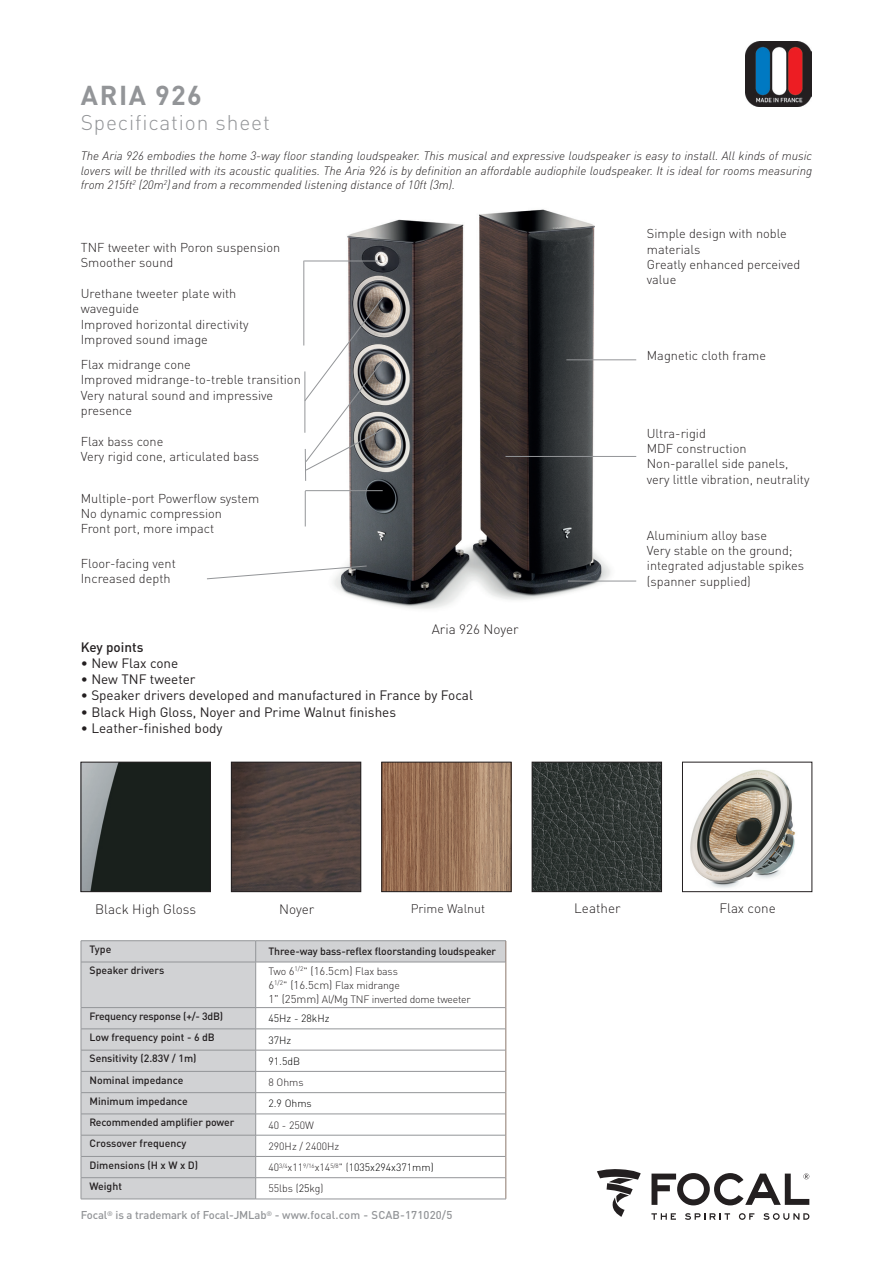
<style>
.page{position:relative;width:893px;height:1263px;background:#fff}
.page>*{position:absolute;margin:0;border:0;box-sizing:border-box;transform-origin:0 0}
.t1{font:700 27px "DINOT";letter-spacing:.06em;color:#939598}
.t2{font:300 21px "DINOT";letter-spacing:.04em;color:#939598}
.t3{font:13.5px "DINOT";color:#231f20}
.t4{font:300 13.5px "DINOT";color:#231f20}
.t5{font:500 13.5px "DINOT";color:#231f20}
.t6{font:300 12.75px/15.3px "DINOT";color:#231f20}
.t7{font:300 12.45px "DINOT";color:#231f20}
.t8{font:italic 300 12px/14.4px "DINOT";color:#231f20;text-align:justify}
.Normal_e{font:500 11.25px "DINOT";letter-spacing:-.015em;color:#939598}
.t9{font:500 10.5px "DINOT";letter-spacing:-.005em;color:#231f20}
.t10{font:300 10.5px "DINOT";letter-spacing:-.01em;color:#231f20}
.t11{font:300 10.5px "DINOT";color:#010101}
.s1{font-size:11.25px}
.s2{color:#231f20}
.s3{color:#010101}
</style>
<div class="page">
<img style="left:303px;top:209px;width:334px;height:400px">
<svg style="left:651px;top:1173px;width:158px;height:32px"></svg>
<svg style="left:651px;top:1213px;width:25px;height:7px"></svg>
<svg style="left:685px;top:1213px;width:45px;height:7px"></svg>
<svg style="left:739px;top:1213px;width:15px;height:7px"></svg>
<svg style="left:763px;top:1213px;width:46px;height:7px"></svg>
<svg style="left:597px;top:1169px;width:44px;height:48px"></svg>
<img style="left:745px;top:41px;width:66px;height:66px">
<img style="left:233px;top:764px;width:126px;height:126px">
<div style="left:231px;top:762px;width:130px;height:130px;border:1px solid #231f20"></div>
<img style="left:384px;top:764px;width:125px;height:126px">
<div style="left:382px;top:762px;width:129px;height:130px;border:1px solid #231f20"></div>
<img style="left:83px;top:764px;width:126px;height:126px">
<div style="left:81px;top:762px;width:130px;height:130px;border:1px solid #231f20"></div>
<img style="left:534px;top:764px;width:126px;height:126px">
<div style="left:532px;top:762px;width:130px;height:130px;border:1px solid #231f20"></div>
<img style="left:690px;top:769px;width:106px;height:119px">
<div style="left:682px;top:762px;width:130px;height:130px;border:1px solid #231f20"></div>
<hr style="left:568px;top:581px;width:68px;height:1px;background:#939598">
<svg style="left:207px;top:565px;width:160px;height:15px"></svg>
<hr style="left:566px;top:359px;width:70px;height:1px;background:#939598">
<hr style="left:505px;top:456px;width:131px;height:1px;background:#939598">
<hr style="left:304px;top:261px;width:78px;height:1px;background:#939598">
<hr style="left:303px;top:261px;width:1px;height:84px;background:#939598">
<svg style="left:304px;top:296px;width:80px;height:175px"></svg>
<hr style="left:305px;top:449px;width:1px;height:32px;background:#939598">
<hr style="left:305px;top:490px;width:78px;height:1px;background:#939598">
<hr style="left:305px;top:491px;width:1px;height:35px;background:#939598">
<svg style="left:82px;top:941px;width:424px;height:258px"></svg>
<svg style="left:506px;top:941px;width:1px;height:21px"></svg>
<hr style="left:506px;top:962px;width:1px;height:45px;background:#8d786c">
<svg style="left:506px;top:1007px;width:1px;height:192px"></svg>
<svg style="left:81px;top:941px;width:1px;height:21px"></svg>
<hr style="left:81px;top:962px;width:1px;height:45px;background:#939598">
<svg style="left:81px;top:1008px;width:1px;height:191px"></svg>
<hr style="left:81px;top:940px;width:175px;height:1px;background:#939598">
<hr style="left:256px;top:940px;width:250px;height:1px;background:#939598">
<svg style="left:255px;top:941px;width:1px;height:21px"></svg>
<hr style="left:81px;top:962px;width:175px;height:1px;background:#939598">
<hr style="left:256px;top:962px;width:250px;height:1px;background:#939598">
<hr style="left:255px;top:962px;width:1px;height:45px;background:#939598">
<hr style="left:81px;top:1007px;width:175px;height:1px;background:#939598">
<hr style="left:256px;top:1007px;width:250px;height:1px;background:#939598">
<hr style="left:81px;top:1028px;width:175px;height:1px;background:#939598">
<hr style="left:256px;top:1028px;width:250px;height:1px;background:#939598">
<hr style="left:81px;top:1050px;width:175px;height:1px;background:#939598">
<hr style="left:256px;top:1050px;width:250px;height:1px;background:#939598">
<hr style="left:81px;top:1071px;width:175px;height:1px;background:#939598">
<hr style="left:256px;top:1071px;width:250px;height:1px;background:#939598">
<hr style="left:81px;top:1092px;width:175px;height:1px;background:#939598">
<hr style="left:256px;top:1092px;width:250px;height:1px;background:#939598">
<hr style="left:81px;top:1114px;width:175px;height:1px;background:#939598">
<hr style="left:256px;top:1114px;width:250px;height:1px;background:#939598">
<hr style="left:81px;top:1135px;width:175px;height:1px;background:#939598">
<hr style="left:256px;top:1135px;width:250px;height:1px;background:#939598">
<hr style="left:81px;top:1156px;width:175px;height:1px;background:#939598">
<hr style="left:256px;top:1156px;width:250px;height:1px;background:#939598">
<hr style="left:81px;top:1177px;width:175px;height:1px;background:#939598">
<hr style="left:256px;top:1177px;width:250px;height:1px;background:#939598">
<svg style="left:255px;top:1008px;width:1px;height:191px"></svg>
<hr style="left:81px;top:1199px;width:175px;height:1px;background:#939598">
<hr style="left:256px;top:1199px;width:250px;height:1px;background:#939598">
<p class="t1" style="left:81px;top:77px;width:122px">ARIA 926</p>
<p class="t2" style="left:81px;top:109px;width:191px">Specification sheet</p>
<p class="t8" style="left:81px;top:149px;width:733px">The Aria 926 embodies the home 3-way floor standing loudspeaker. This musical and expressive loudspeaker is easy to install. All kinds of music lovers will be thrilled with its acoustic qualities. The Aria 926 is by definition an affordable audiophile loudspeaker. It is ideal for rooms measuring from 215ft<sup>2</sup> (20m<sup>2</sup>) and from a recommended listening distance of 10ft (3m).</p>
<p class="t6" style="left:81px;top:240px;width:201px">TNF tweeter with Poron suspension</p>
<p class="t6" style="left:81px;top:255px;width:94px">Smoother sound</p>
<p class="t6" style="left:81px;top:286px;width:157px">Urethane tweeter plate with waveguide</p>
<p class="t6" style="left:81px;top:316px;width:169px">Improved horizontal directivity<br>Improved sound image</p>
<p class="t6" style="left:81px;top:357px;width:112px">Flax midrange cone</p>
<p class="t6" style="left:81px;top:372px;width:221px">Improved midrange-to-treble transition</p>
<p class="t6" style="left:81px;top:387px;width:194px">Very natural sound and impressive presence</p>
<p class="t6" style="left:81px;top:433px;width:180px">Flax bass cone<br>Very rigid cone, articulated bass</p>
<p class="t6" style="left:81px;top:490px;width:180px">Multiple-port Powerflow system</p>
<p class="t6" style="left:81px;top:506px;width:143px">No dynamic compression</p>
<p class="t6" style="left:81px;top:521px;width:135px">Front port, more impact</p>
<p class="t6" style="left:81px;top:556px;width:97px">Floor-facing vent</p>
<p class="t6" style="left:81px;top:571px;width:91px">Increased depth</p>
<p class="t4" style="left:432px;top:621px;width:88px">Aria 926 Noyer</p>
<p class="t5" style="left:81px;top:638px;width:64px">Key points</p>
<p class="t3" style="left:81px;top:655px;width:99px">• New Flax cone</p>
<p class="t3" style="left:81px;top:671px;width:116px">• New TNF tweeter</p>
<p class="t3" style="left:81px;top:687px;width:394px">• Speaker drivers developed and manufactured in France by Focal</p>
<p class="t3" style="left:81px;top:703px;width:317px">• Black High Gloss, Noyer and Prime Walnut finishes</p>
<p class="t3" style="left:81px;top:719px;width:143px">• Leather-finished body</p>
<p class="t6" style="left:647px;top:226px;width:142px">Simple design with noble materials</p>
<p class="t6" style="left:647px;top:257px;width:155px">Greatly enhanced perceived value</p>
<p class="t6" style="left:647px;top:348px;width:121px">Magnetic cloth frame</p>
<p class="t6" style="left:647px;top:425px;width:61px">Ultra-rigid</p>
<p class="t6" style="left:647px;top:441px;width:101px">MDF construction</p>
<p class="t6" style="left:647px;top:456px;width:164px">Non-parallel side panels, very little vibration, neutrality</p>
<p class="t6" style="left:647px;top:527px;width:122px">Aluminium alloy base</p>
<p class="t6" style="left:647px;top:543px;width:159px">Very stable on the ground; integrated adjustable spikes (spanner supplied)</p>
<p class="t4" style="left:95px;top:901px;width:103px">Black High Gloss</p>
<p class="t4" style="left:279px;top:900px;width:37px">Noyer</p>
<p class="t7" style="left:411px;top:901px;width:76px">Prime Walnut</p>
<p class="t4" style="left:574px;top:900px;width:48px">Leather</p>
<p class="t4" style="left:719px;top:900px;width:58px">Flax cone</p>
<p class="t9" style="left:89px;top:942px;width:23px">Type</p>
<p class="t9" style="left:268px;top:945px;width:229px">Three-way bass-reflex floorstanding loudspeaker</p>
<p class="t9" style="left:89px;top:964px;width:76px">Speaker drivers</p>
<p class="t10" style="left:268px;top:964px;width:131px">Two <span class="s1">6</span><sup>1/2</sup>" <span class="s1">(16.5cm)</span> Flax bass</p>
<p class="t10" style="left:268px;top:979px;width:133px"><span class="s1">6</span><sup>1/2</sup>" <span class="s1">(16.5cm)</span> Flax midrange</p>
<p class="t10" style="left:268px;top:993px;width:204px"><span class="s1">1" (25mm)</span> Al/Mg TNF inverted dome tweeter</p>
<p class="t9" style="left:89px;top:1009px;width:135px">Frequency response (+/- 3dB)</p>
<p class="t11" style="left:268px;top:1012px;width:63px">45Hz - 28kHz</p>
<p class="t9" style="left:89px;top:1031px;width:127px">Low frequency point - 6 dB</p>
<p class="t11" style="left:268px;top:1033px;width:24px">37Hz</p>
<p class="t9" style="left:89px;top:1052px;width:109px">Sensitivity (2.83V / 1m)</p>
<p class="t11" style="left:268px;top:1054px;width:33px">91.5dB</p>
<p class="t9" style="left:89px;top:1073px;width:95px">Nominal impedance</p>
<p class="t10" style="left:268px;top:1076px;width:37px">8 Ohms</p>
<p class="t9" style="left:89px;top:1094px;width:100px">Minimum impedance</p>
<p class="t11" style="left:268px;top:1097px;width:45px">2.9 Ohms</p>
<p class="t9" style="left:89px;top:1116px;width:146px">Recommended amplifier power</p>
<p class="t10" style="left:268px;top:1118px;width:47px">40 - 250W</p>
<p class="t9" style="left:89px;top:1137px;width:98px">Crossover frequency</p>
<p class="t10" style="left:268px;top:1139px;width:72px">290Hz / 2400Hz</p>
<p class="t9" style="left:89px;top:1158px;width:110px">Dimensions (H x W x D)</p>
<p class="t11" style="left:268px;top:1161px;width:167px"><span class="s2">40</span><sup>3/4</sup><span class="s2">x11</span><sup>9/16</sup><span class="s2">x14</span><sup>5/8</sup><span class="s2">" (</span>1035x294x371mm)</p>
<p class="t9" style="left:89px;top:1179px;width:34px">Weight</p>
<p class="t10" style="left:268px;top:1182px;width:56px">55lbs (<span class="s3">25</span>kg)</p>
<p class="Normal_e" style="left:81px;top:1208px;width:373px">Focal<sup>®</sup> is a trademark of Focal-JMLab<sup>®</sup> - www.focal.com - SCAB-171020/5</p>
</div>
